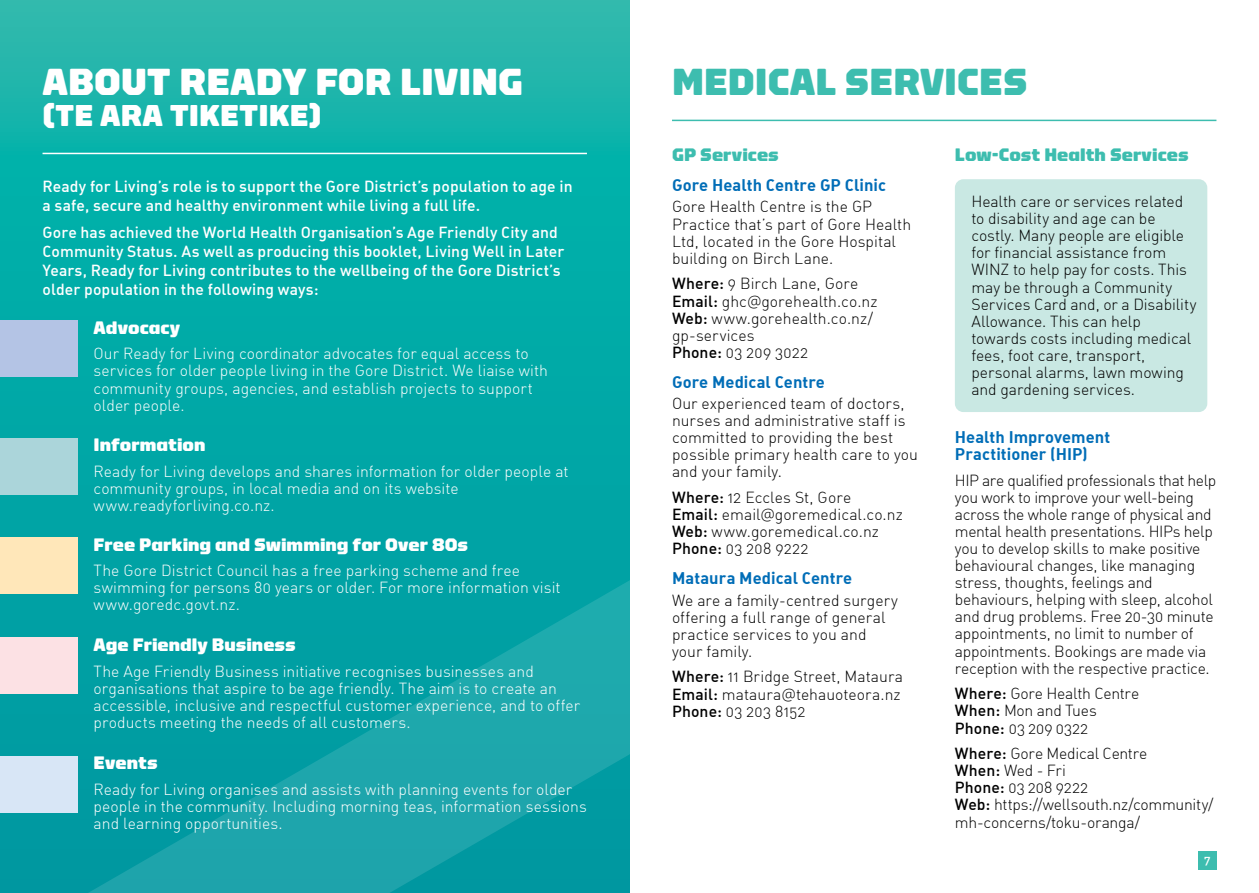
<style>
.page{position:relative;width:1259px;height:893px;background:#fff}
.page>*{position:absolute;margin:0;border:0;box-sizing:border-box;transform-origin:0 0}
.t1{font:900 37.5px "Torque";color:#fff}
.t2{font:900 37.5px "Torque";color:#3dbdaf}
.t3{font:900 30px "Torque";color:#fff}
.t4{font:900 18px "Torque";color:#fff}
.t5{font:900 18px "Torque";color:#3dbdaf}
.t6{font:16.5px/17.1px "DIN Bold Alternate";letter-spacing:.005em;color:#006db7}
.t7{font:15.75px/17.1px "DIN Light Alternate";letter-spacing:-.005em;color:#000}
.t8{font:15.75px/17.1px "DIN Light Alternate";letter-spacing:.005em;color:#fff}
.t9{font:15.75px/18.9px "DIN Medium Alternate";letter-spacing:.005em;color:#fff}
.t10{font:12px "DIN Medium Alternate";color:#fff}
.s1{font-family:"DIN Medium Alternate"}
.s2{font-family:"Open Sans";font-weight:300}
</style>
<div class="page">
<div style="left:1198px;top:851px;width:18px;height:18px;background:#3dbdaf"></div>
<svg style="left:0;top:0;width:629px;height:519px;background:#0aaea8"></svg>
<svg style="left:0;top:519px;width:630px;height:374px;background:#09a1a5"></svg>
<div style="left:955px;top:179px;width:252px;height:233px;background:#c9e8e3;border-radius:9px"></div>
<hr style="left:672px;top:120px;width:544px;height:1px;background:#3dbdaf">
<hr style="left:43px;top:153px;width:544px;height:1px;background:#fff">
<div style="left:0;top:320px;width:77px;height:56px;background:#b4c4e5"></div>
<div style="left:0;top:638px;width:77px;height:56px;background:#fce1e4"></div>
<div style="left:0;top:537px;width:77px;height:57px;background:#ffe7b9"></div>
<div style="left:0;top:438px;width:77px;height:57px;background:#abd5da"></div>
<div style="left:0;top:756px;width:77px;height:57px;background:#d8e6f6"></div>
<h1 class="t1" style="left:43px;top:60px;width:482px">ABOUT READY FOR LIVING</h1>
<h2 class="t3" style="left:43px;top:99px;width:280px">(TE ARA TIKETIKE)</h2>
<p class="t9" style="left:43px;top:176px;width:532px">Ready for Living’s role is to support the Gore District’s population to age in a safe, secure and healthy environment while living a full life.</p>
<p class="t9" style="left:43px;top:222px;width:523px">Gore has achieved the World Health Organisation’s Age Friendly City and Community Status. As well as producing this booklet, Living Well in Later Years, Ready for Living contributes to the wellbeing of the Gore District’s older population in the following ways:</p>
<p class="t4" style="left:94px;top:317px;width:88px">Advocacy</p>
<p class="t8" style="left:94px;top:345px;width:456px">Our Ready for Living coordinator advocates for equal access to services for older people living in the Gore District. We liaise with community groups, agencies, and establish projects to support older people.</p>
<p class="t4" style="left:94px;top:435px;width:113px">Information</p>
<p class="t8" style="left:94px;top:462px;width:476px">Ready for Living develops and shares information for older people at community groups, in local media and on its website www.readyforliving.co.nz.</p>
<p class="t4" style="left:94px;top:534px;width:376px">Free Parking and Swimming for Over 80s</p>
<p class="t8" style="left:94px;top:562px;width:469px">The Gore District Council has a free parking scheme and free swimming for persons 80 years or older. For more information visit www.goredc.govt.nz.</p>
<p class="t4" style="left:94px;top:634px;width:204px">Age Friendly Business</p>
<p class="t8" style="left:94px;top:662px;width:488px">The Age Friendly Business initiative recognises businesses and organisations that aspire to be age friendly. The aim is to create an accessible, inclusive and respectful customer experience, and to offer products meeting the needs of all customers.</p>
<p class="t4" style="left:94px;top:753px;width:66px">Events</p>
<p class="t8" style="left:94px;top:781px;width:495px">Ready for Living organises and assists with planning events for older people in the community. Including morning teas, information sessions and learning opportunities.</p>
<h1 class="t2" style="left:672px;top:60px;width:357px">MEDICAL SERVICES</h1>
<p class="t5" style="left:672px;top:145px;width:108px">GP Services</p>
<p class="t6" style="left:672px;top:176px;width:215px">Gore Health Centre GP Clinic</p>
<p class="t7" style="left:672px;top:198px;width:241px">Gore Health Centre is the GP<br>Practice that’s part of Gore Health<br>Ltd, located in the Gore Hospital building on Birch Lane.</p>
<p class="t7" style="left:672px;top:275px;width:207px"><span class="s1">Where:</span> 9 Birch Lane, Gore<br><span class="s1">Email:</span> ghc<span class="s2">@</span>gorehealth.co.nz<br><span class="s1">Web:</span> www.gorehealth.co.nz/ gp-services<br><span class="s1">Phone:</span> 03 209 3022</p>
<p class="t6" style="left:672px;top:372px;width:154px">Gore Medical Centre</p>
<p class="t7" style="left:672px;top:395px;width:248px">Our experienced team of doctors, nurses and administrative staff is committed to providing the best possible primary health care to you and your family.</p>
<p class="t7" style="left:672px;top:489px;width:232px"><span class="s1">Where:</span> 12 Eccles St, Gore<br><span class="s1">Email:</span> email<span class="s2">@</span>goremedical.co.nz<br><span class="s1">Web:</span> www.goremedical.co.nz<br><span class="s1">Phone:</span> 03 208 9222</p>
<p class="t6" style="left:672px;top:569px;width:182px">Mataura Medical Centre</p>
<p class="t7" style="left:672px;top:591px;width:227px">We are a family-centred surgery offering a full range of general practice services to you and your family.</p>
<p class="t7" style="left:672px;top:668px;width:233px"><span class="s1">Where:</span> 11 Bridge Street, Mataura<br><span class="s1">Email:</span> mataura<span class="s2">@</span>tehauoteora.nz<br><span class="s1">Phone:</span> 03 203 8152</p>
<p class="t5" style="left:955px;top:144px;width:235px">Low-Cost Health Services</p>
<p class="t7" style="left:971px;top:193px;width:226px">Health care or services related to disability and age can be costly. Many people are eligible for financial assistance from<br>WINZ to help pay for costs. This may be through a Community<br>Services Card and, or a Disability<br>Allowance. This can help towards costs including medical fees, foot care, transport, personal alarms, lawn mowing and gardening services.</p>
<p class="t6" style="left:955px;top:428px;width:157px">Health Improvement<br>Practitioner (HIP)</p>
<p class="t7" style="left:955px;top:471px;width:263px">HIP are qualified professionals that help you work to improve your well-being across the whole range of physical and mental health presentations. HIPs help you to develop skills to make positive behavioural changes, like managing stress, thoughts, feelings and behaviours, helping with sleep, alcohol and drug problems. Free 20-30 minute appointments, no limit to number of appointments. Bookings are made via reception with the respective practice.</p>
<p class="t7" style="left:955px;top:685px;width:186px"><span class="s1">Where:</span> Gore Health Centre<br><span class="s1">When:</span> Mon and Tues<br><span class="s1">Phone:</span> 03 209 0322</p>
<p class="t7" style="left:955px;top:745px;width:260px"><span class="s1">Where:</span> Gore Medical Centre<br><span class="s1">When:</span> Wed - Fri<br><span class="s1">Phone:</span> 03 208 9222<br><span class="s1">Web:</span> https://wellsouth.nz/community/ mh-concerns/toku-oranga/</p>
<p class="t10" style="left:1204px;top:852px;width:8px">7</p>
</div>
